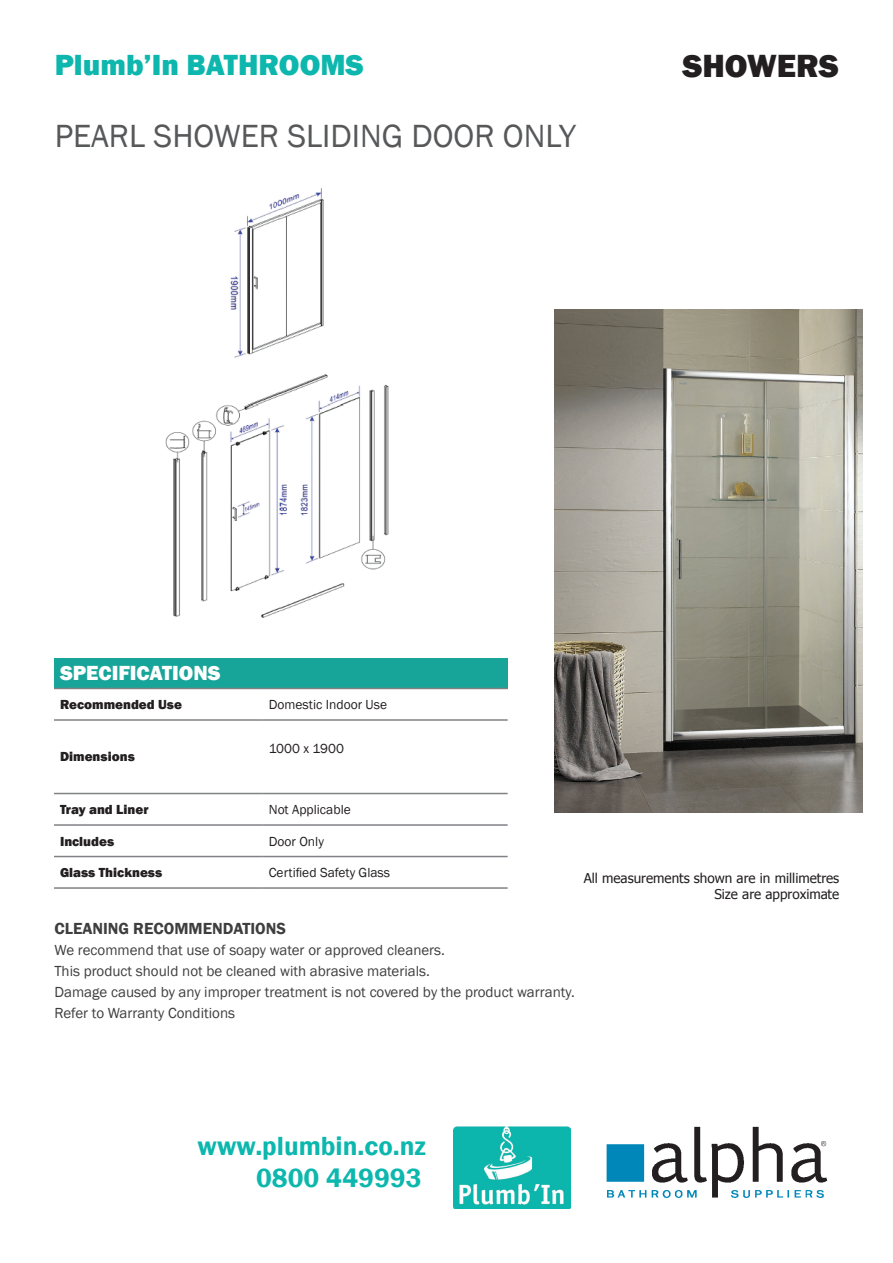
<style>
.page{position:relative;width:893px;height:1263px;background:#fff}
.page>*{position:absolute;margin:0;border:0;box-sizing:border-box;transform-origin:0 0}
.t1{font:33px "Franklin Gothic";color:#57585a}
.t2{font:800 33px "Franklin Gothic";color:#231f20}
.t3{font:800 30px "Franklin Gothic";color:#0db7ad}
.t4{font:600 27px/32.4px "Franklin Gothic";color:#0cb7ad;text-align:right}
.t5{font:800 21px "Franklin Gothic";color:#fff}
.t6{font:600 16.5px "Franklin Gothic";color:#3e3e3f}
.t7{font:15px/21px "Franklin Gothic";color:#3e3e3f}
.t8{font:13.5px "Franklin Gothic";color:#231f20}
.t9{font:800 13.5px "Franklin Gothic";color:#231f20}
.t10{font:13.5px/16.2px "Tahoma";color:#231f20;text-align:right}
</style>
<div class="page">
<img style="left:606px;top:1126px;width:222px;height:72px">
<img style="left:453px;top:1126px;width:118px;height:83px">
<div style="left:54px;top:658px;width:454px;height:30px;background:#18a599"></div>
<hr style="left:54px;top:688px;width:209px;height:1px;background:#808285">
<hr style="left:263px;top:688px;width:245px;height:1px;background:#808285">
<hr style="left:54px;top:719px;width:209px;height:2px;background:#808285">
<hr style="left:263px;top:719px;width:245px;height:2px;background:#808285">
<hr style="left:54px;top:793px;width:209px;height:1px;background:#808285">
<hr style="left:263px;top:793px;width:245px;height:1px;background:#808285">
<hr style="left:54px;top:824px;width:209px;height:2px;background:#808285">
<hr style="left:263px;top:824px;width:245px;height:2px;background:#808285">
<hr style="left:54px;top:856px;width:209px;height:1px;background:#808285">
<hr style="left:263px;top:856px;width:245px;height:1px;background:#808285">
<hr style="left:54px;top:887px;width:209px;height:2px;background:#808285">
<hr style="left:263px;top:887px;width:245px;height:2px;background:#808285">
<img style="left:554px;top:309px;width:308px;height:503px">
<img style="left:165px;top:188px;width:224px;height:430px">
<h2 class="t3" style="left:55px;top:46px;width:311px">Plumb’In BATHROOMS</h2>
<h1 class="t1" style="left:55px;top:115px;width:523px">PEARL SHOWER SLIDING DOOR ONLY</h1>
<h1 class="t2" style="left:682px;top:45px;width:158px">SHOWERS</h1>
<h3 class="t5" style="left:60px;top:660px;width:162px">SPECIFICATIONS</h3>
<p class="t9" style="left:60px;top:696px;width:124px">Recommended Use</p>
<p class="t8" style="left:269px;top:696px;width:120px">Domestic Indoor Use</p>
<p class="t9" style="left:60px;top:748px;width:76px">Dimensions</p>
<p class="t8" style="left:269px;top:740px;width:77px">1000 x 1900</p>
<p class="t9" style="left:60px;top:801px;width:90px">Tray and Liner</p>
<p class="t8" style="left:269px;top:801px;width:83px">Not Applicable</p>
<p class="t9" style="left:60px;top:832px;width:56px">Includes</p>
<p class="t8" style="left:269px;top:833px;width:57px">Door Only</p>
<p class="t9" style="left:60px;top:864px;width:104px">Glass Thickness</p>
<p class="t8" style="left:269px;top:864px;width:123px">Certified Safety Glass</p>
<p class="t6" style="left:54px;top:919px;width:233px">CLEANING RECOMMENDATIONS</p>
<p class="t7" style="left:54px;top:940px;width:522px">We recommend that use of soapy water or approved cleaners.<br>This product should not be cleaned with abrasive materials.<br>Damage caused by any improper treatment is not covered by the product warranty.<br>Refer to Warranty Conditions</p>
<p class="t10" style="left:584px;top:869px;width:257px">All measurements shown are in millimetres<br>Size are approximate</p>
<h3 class="t4" style="left:198px;top:1130px;width:230px">www.plumbin.co.nz<br>0800 449993</h3>
</div>
